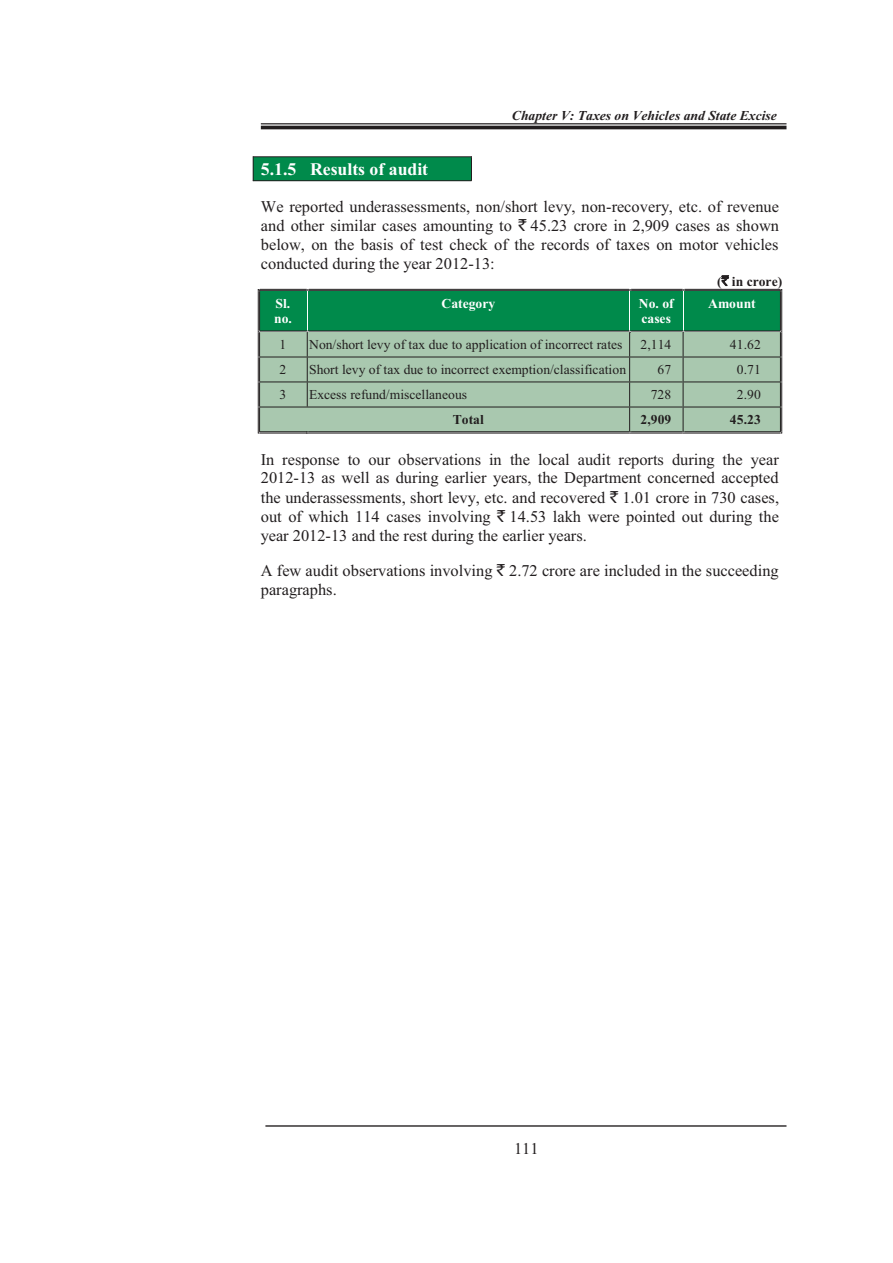
<style>
.page{position:relative;width:893px;height:1263px;background:#fff}
.page>*{position:absolute;margin:0;border:0;box-sizing:border-box;transform-origin:0 0}
.t1{font:700 17.7px "Times New Roman";color:#fff}
.t2{font:16.35px/18.9px "Times New Roman";color:#221e1f;text-align:justify}
.t3{font:13.65px "Times New Roman";color:#221e1f}
.t4{font:italic 700 13.65px "Times New Roman";color:#221e1f}
.t5{font:700 13.65px/15.8px "Times New Roman";color:#fff}
.t6{font:700 13.65px "Times New Roman";letter-spacing:.005em;color:#221e1f}
.s1{font-family:"Rupee Foradian"}
.s2{font-family:"Rupee Foradian";font-weight:400}
</style>
<div class="page">
<svg style="left:261px;top:334px;width:518px;height:49px;background:#92ab96"></svg>
<hr style="left:261px;top:123px;width:525px;height:1px;background:#221e1f">
<hr style="left:261px;top:126px;width:525px;height:3px;background:#221e1f">
<hr style="left:265px;top:1125px;width:521px;height:2px;background:#221e1f">
<div style="left:253px;top:157px;width:218px;height:23px;background:#008a4b"></div>
<hr style="left:253px;top:156px;width:218px;height:1px;background:#221e1f">
<hr style="left:253px;top:180px;width:218px;height:1px;background:#221e1f">
<svg style="left:253px;top:156px;width:1px;height:24px"></svg>
<svg style="left:471px;top:156px;width:1px;height:25px"></svg>
<hr style="left:260px;top:291px;width:1px;height:40px;background:#008a4b">
<hr style="left:305px;top:291px;width:2px;height:40px;background:#008a4b">
<div style="left:261px;top:291px;width:44px;height:20px;background:#008a4b"></div>
<div style="left:261px;top:311px;width:44px;height:20px;background:#008a4b"></div>
<div style="left:308px;top:315px;width:321px;height:16px;background:#008a4b"></div>
<div style="left:309px;top:291px;width:319px;height:24px;background:#008a4b"></div>
<hr style="left:630px;top:291px;width:1px;height:40px;background:#008a4b">
<hr style="left:681px;top:291px;width:1px;height:40px;background:#008a4b">
<div style="left:631px;top:291px;width:50px;height:20px;background:#008a4b"></div>
<div style="left:631px;top:311px;width:50px;height:20px;background:#008a4b"></div>
<hr style="left:683px;top:291px;width:2px;height:24px;background:#008a4b">
<div style="left:683px;top:315px;width:97px;height:16px;background:#008a4b"></div>
<div style="left:685px;top:291px;width:94px;height:24px;background:#008a4b"></div>
<hr style="left:260px;top:289px;width:47px;height:1px;background:#221e1f">
<hr style="left:260px;top:290px;width:47px;height:1px;background:#221e1f">
<svg style="left:307px;top:289px;width:2px;height:26px"></svg>
<hr style="left:309px;top:289px;width:320px;height:1px;background:#221e1f">
<hr style="left:309px;top:290px;width:320px;height:1px;background:#221e1f">
<svg style="left:628px;top:289px;width:3px;height:26px"></svg>
<hr style="left:631px;top:289px;width:51px;height:1px;background:#221e1f">
<hr style="left:631px;top:290px;width:51px;height:1px;background:#221e1f">
<hr style="left:684px;top:289px;width:96px;height:1px;background:#221e1f">
<hr style="left:684px;top:290px;width:96px;height:1px;background:#221e1f">
<svg style="left:779px;top:289px;width:3px;height:26px"></svg>
<hr style="left:259px;top:291px;width:1px;height:40px;background:#221e1f">
<hr style="left:258px;top:291px;width:1px;height:40px;background:#221e1f">
<hr style="left:307px;top:291px;width:1px;height:40px;background:#fff">
<hr style="left:629px;top:291px;width:1px;height:40px;background:#fff">
<hr style="left:781px;top:291px;width:1px;height:40px;background:#221e1f">
<hr style="left:780px;top:291px;width:1px;height:40px;background:#221e1f">
<hr style="left:305px;top:333px;width:2px;height:24px;background:#a9c8af">
<div style="left:308px;top:333px;width:321px;height:24px;background:#a9c8af"></div>
<div style="left:631px;top:333px;width:50px;height:24px;background:#a9c8af"></div>
<div style="left:683px;top:333px;width:97px;height:24px;background:#a9c8af"></div>
<hr style="left:260px;top:331px;width:47px;height:1px;background:#221e1f">
<hr style="left:260px;top:332px;width:47px;height:1px;background:#221e1f">
<hr style="left:260px;top:333px;width:47px;height:1px;background:#a9c8af">
<hr style="left:309px;top:331px;width:320px;height:1px;background:#221e1f">
<hr style="left:309px;top:332px;width:320px;height:1px;background:#221e1f">
<hr style="left:631px;top:331px;width:51px;height:1px;background:#221e1f">
<hr style="left:631px;top:332px;width:51px;height:1px;background:#221e1f">
<hr style="left:684px;top:331px;width:96px;height:1px;background:#221e1f">
<hr style="left:684px;top:332px;width:96px;height:1px;background:#221e1f">
<hr style="left:305px;top:358px;width:2px;height:23px;background:#a9c8af">
<div style="left:261px;top:358px;width:44px;height:23px;background:#a9c8af"></div>
<div style="left:309px;top:358px;width:319px;height:23px;background:#a9c8af"></div>
<div style="left:631px;top:358px;width:50px;height:23px;background:#a9c8af"></div>
<hr style="left:683px;top:358px;width:2px;height:23px;background:#a9c8af">
<div style="left:685px;top:358px;width:94px;height:23px;background:#a9c8af"></div>
<hr style="left:260px;top:357px;width:422px;height:1px;background:#221e1f">
<hr style="left:682px;top:357px;width:98px;height:1px;background:#221e1f">
<div style="left:260px;top:383px;width:47px;height:24px;background:#a9c8af"></div>
<div style="left:308px;top:383px;width:321px;height:24px;background:#a9c8af"></div>
<div style="left:631px;top:383px;width:50px;height:24px;background:#a9c8af"></div>
<div style="left:683px;top:383px;width:97px;height:24px;background:#a9c8af"></div>
<hr style="left:260px;top:381px;width:422px;height:1px;background:#221e1f">
<hr style="left:682px;top:381px;width:98px;height:1px;background:#221e1f">
<svg style="left:307px;top:331px;width:2px;height:76px"></svg>
<hr style="left:305px;top:408px;width:2px;height:23px;background:#a9c8af">
<div style="left:261px;top:408px;width:44px;height:23px;background:#a9c8af"></div>
<hr style="left:307px;top:408px;width:2px;height:23px;background:#a9c8af">
<div style="left:309px;top:408px;width:319px;height:23px;background:#a9c8af"></div>
<div style="left:631px;top:408px;width:50px;height:23px;background:#a9c8af"></div>
<hr style="left:683px;top:408px;width:2px;height:23px;background:#a9c8af">
<div style="left:685px;top:408px;width:94px;height:23px;background:#a9c8af"></div>
<hr style="left:260px;top:407px;width:422px;height:1px;background:#221e1f">
<hr style="left:682px;top:407px;width:98px;height:1px;background:#221e1f">
<svg style="left:258px;top:331px;width:3px;height:103px"></svg>
<hr style="left:260px;top:433px;width:47px;height:1px;background:#221e1f">
<hr style="left:260px;top:431px;width:47px;height:1px;background:#221e1f">
<hr style="left:306px;top:433px;width:323px;height:1px;background:#221e1f">
<hr style="left:308px;top:431px;width:321px;height:1px;background:#221e1f">
<svg style="left:628px;top:331px;width:3px;height:101px"></svg>
<hr style="left:629px;top:433px;width:53px;height:1px;background:#221e1f">
<hr style="left:631px;top:431px;width:51px;height:1px;background:#221e1f">
<svg style="left:681px;top:331px;width:3px;height:101px"></svg>
<hr style="left:682px;top:433px;width:98px;height:1px;background:#221e1f">
<hr style="left:684px;top:431px;width:96px;height:1px;background:#221e1f">
<svg style="left:779px;top:331px;width:3px;height:103px"></svg>
<p class="t4" style="left:512px;top:107px;width:266px">Chapter V: Taxes on Vehicles and State Excise</p>
<p class="t1" style="left:261px;top:163px;width:169px">5.1.5 Results of audit</p>
<p class="t2" style="left:261px;top:199px;width:520px">We reported underassessments, non/short levy, non-recovery, etc. of revenue and other similar cases amounting to <span class="s1">`</span> 45.23 crore in 2,909 cases as shown below, on the basis of test check of the records of taxes on motor vehicles conducted during the year 2012-13:</p>
<p class="t6" style="left:717px;top:277px;width:67px">(<span class="s2">`</span> in crore)</p>
<p class="t5" style="left:274px;top:297px;width:19px">Sl. no.</p>
<p class="t5" style="left:441px;top:297px;width:55px">Category</p>
<p class="t5" style="left:639px;top:297px;width:36px">No. of cases</p>
<p class="t5" style="left:708px;top:297px;width:49px">Amount</p>
<p class="t3" style="left:280px;top:340px;width:8px">1</p>
<p class="t3" style="left:309px;top:340px;width:315px">Non/short levy of tax due to application of incorrect rates</p>
<p class="t3" style="left:640px;top:340px;width:32px">2,114</p>
<p class="t3" style="left:730px;top:340px;width:32px">41.62</p>
<p class="t3" style="left:280px;top:365px;width:8px">2</p>
<p class="t3" style="left:309px;top:365px;width:318px">Short levy of tax due to incorrect exemption/classification</p>
<p class="t3" style="left:658px;top:365px;width:15px">67</p>
<p class="t3" style="left:737px;top:365px;width:25px">0.71</p>
<p class="t3" style="left:280px;top:390px;width:8px">3</p>
<p class="t3" style="left:309px;top:390px;width:159px">Excess refund/miscellaneous</p>
<p class="t3" style="left:651px;top:390px;width:22px">728</p>
<p class="t3" style="left:737px;top:390px;width:25px">2.90</p>
<p class="t6" style="left:453px;top:415px;width:33px">Total</p>
<p class="t6" style="left:640px;top:415px;width:32px">2,909</p>
<p class="t6" style="left:730px;top:415px;width:32px">45.23</p>
<p class="t2" style="left:261px;top:451px;width:520px">In response to our observations in the local audit reports during the year 2012-13 as well as during earlier years, the Department concerned accepted the underassessments, short levy, etc. and recovered <span class="s1">`</span> 1.01 crore in 730 cases, out of which 114 cases involving <span class="s1">`</span> 14.53 lakh were pointed out during the year 2012-13 and the rest during the earlier years.</p>
<p class="t2" style="left:261px;top:563px;width:519px">A few audit observations involving <span class="s1">`</span> 2.72 crore are included in the succeeding paragraphs.</p>
<p class="t2" style="left:514px;top:1141px;width:26px">111</p>
</div>
